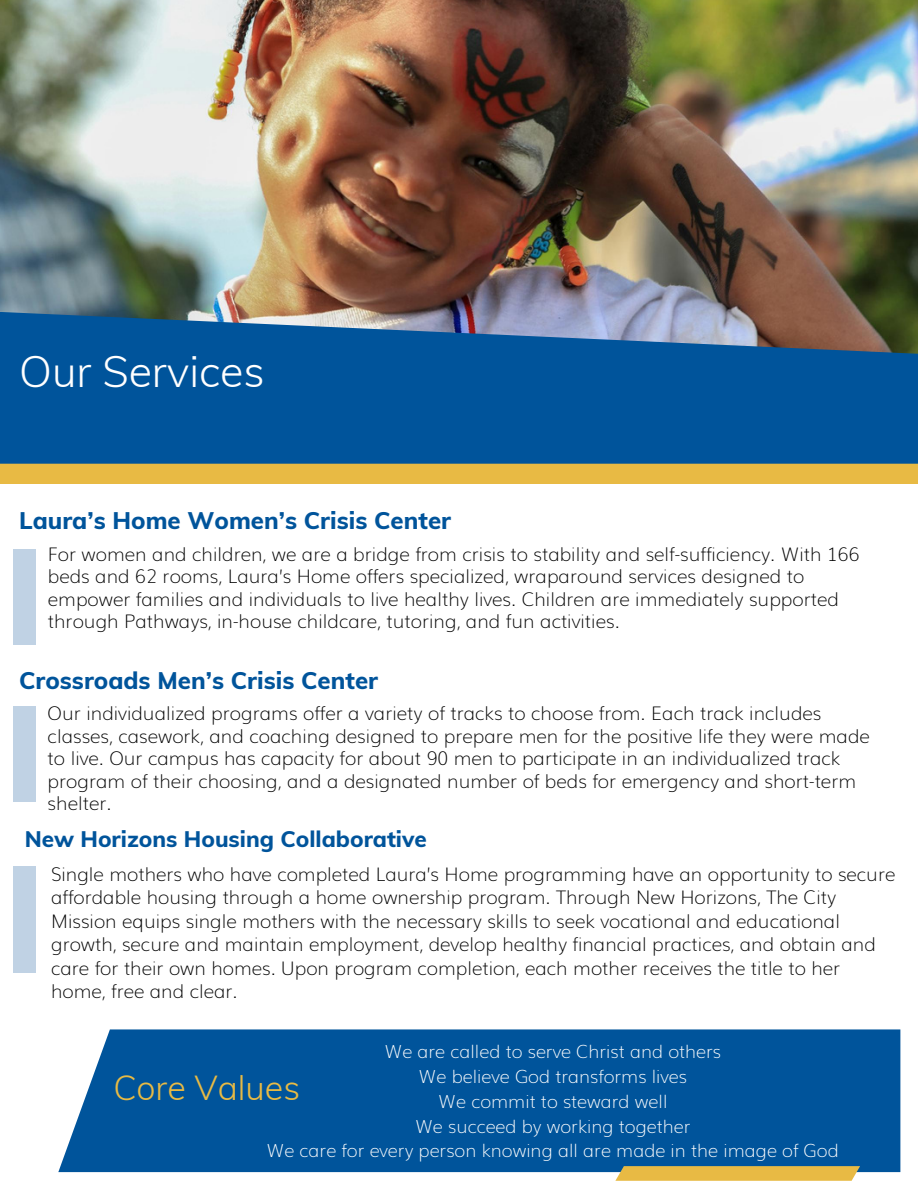
<style>
.page{position:relative;width:918px;height:1188px;background:#fff}
.page>*{position:absolute;margin:0;border:0;box-sizing:border-box;transform-origin:0 0}
.t1{font:300 42.9px "Muli";color:#fff}
.t2{font:300 33.9px "Muli";color:#e8ba44}
.t3{font:300 27.9px "Muli";color:#fff}
.t4{font:800 24px "Muli";color:#00549b}
.t5{font:800 22.5px "Muli";color:#00549b}
.t6{font:200 18.75px/22.5px "Muli";color:#000}
.t7{font:200 18px/24.8px "Muli";color:#fff;text-align:center}
</style>
<div class="page">
<div style="left:0;top:96px;width:918px;height:388px;background:#e8ba44"></div>
<img style="left:0;top:0;width:918px;height:312px">
<div style="left:14px;top:550px;width:22px;height:95px;background:#c0d2e4"></div>
<div style="left:14px;top:706px;width:22px;height:96px;background:#c0d2e4"></div>
<div style="left:14px;top:866px;width:22px;height:107px;background:#c0d2e4"></div>
<div style="left:58px;top:1029px;width:842px;height:143px;background:#00549b"></div>
<svg style="left:615px;top:1166px;width:245px;height:15px;background:#e3ba4c"></svg>
<svg style="left:0;top:312px;width:918px;height:152px;background:#145c9a"></svg>
<h1 class="t1" style="left:19px;top:344px;width:247px">Our Services</h1>
<h3 class="t3" style="left:51px;top:372px;width:201px">OUR SERVICES</h3>
<p class="t4" style="left:19px;top:505px;width:433px">Laura’s Home Women’s Crisis Center</p>
<p class="t6" style="left:48px;top:541px;width:813px">For women and children, we are a bridge from crisis to stability and self-sufficiency. With 166 beds and 62 rooms, Laura’s Home offers specialized, wraparound services designed to empower families and individuals to live healthy lives. Children are immediately supported through Pathways, in-house childcare, tutoring, and fun activities.</p>
<p class="t4" style="left:19px;top:665px;width:360px">Crossroads Men’s Crisis Center</p>
<p class="t6" style="left:48px;top:701px;width:824px">Our individualized programs offer a variety of tracks to choose from. Each track includes classes, casework, and coaching designed to prepare men for the positive life they were made to live. Our campus has capacity for about 90 men to participate in an individualized track program of their choosing, and a designated number of beds for emergency and short-term shelter.</p>
<p class="t5" style="left:25px;top:824px;width:404px">New Horizons Housing Collaborative</p>
<p class="t6" style="left:51px;top:861px;width:846px;line-height:23.4px">Single mothers who have completed Laura’s Home programming have an opportunity to secure affordable housing through a home ownership program. Through New Horizons, The City Mission equips single mothers with the necessary skills to seek vocational and educational growth, secure and maintain employment, develop healthy financial practices, and obtain and care for their own homes. Upon program completion, each mother receives the title to her home, free and clear.</p>
<p class="t7" style="left:267px;top:1038px;width:574px">We are called to serve Christ and others<br>We believe God transforms lives<br>We commit to steward well<br>We succeed by working together<br>We care for every person knowing all are made in the image of God</p>
<h2 class="t2" style="left:113px;top:1066px;width:188px">Core Values</h2>
</div>
